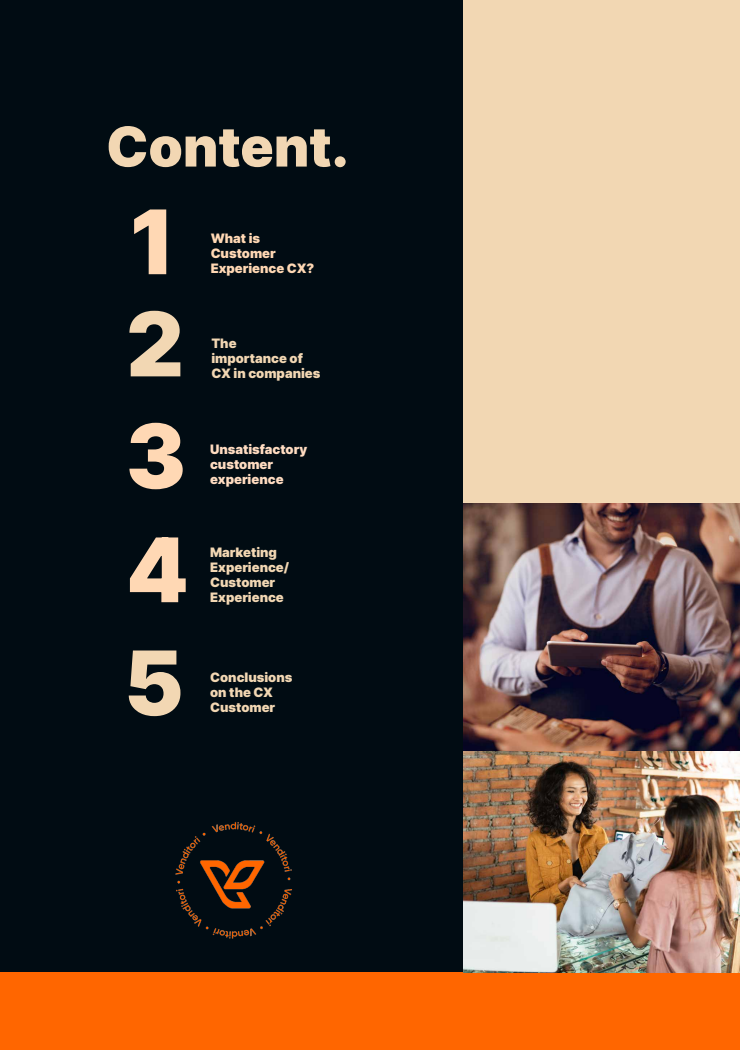
<style>
.page{position:relative;width:740px;height:1050px;background:#010c13}
.page>*{position:absolute;margin:0;border:0;box-sizing:border-box;transform-origin:0 0}
.t1{font:89px/113.8px "Inter";color:#ffd8b4}
.t2{font:89px "Inter";color:#f2d7b3}
.t3{font:55px "Inter";color:#f2d7b3}
.t4{font:13px/15px "Inter";color:#f2d7b3}
.t5{font:13px/15px "Inter";color:#ffdcc1}
.t6{font:13px/15px "Inter";color:#ffd8b4}
</style>
<div class="page">
<div style="left:0;top:972px;width:740px;height:78px;background:#f60"></div>
<div style="left:464px;top:0;width:276px;height:550px;background:#f2d7b3"></div>
<img style="left:464px;top:504px;width:276px;height:468px">
<img style="left:175px;top:822px;width:117px;height:117px">
<h2 class="t3" style="left:106px;top:107px;width:244px">Content.</h2>
<h1 class="t1" style="left:130px;top:183px;width:47px">1</h1>
<h1 class="t2" style="left:126px;top:279px;width:59px">2</h1>
<h1 class="t1" style="left:126px;top:397px;width:64px">3<br>4</h1>
<h1 class="t2" style="left:124px;top:618px;width:61px">5</h1>
<p class="t6" style="left:211px;top:230px;width:105px">What is<br>Customer<br>Experience CX?</p>
<p class="t4" style="left:211px;top:335px;width:111px">The<br>importance of<br>CX in companies</p>
<p class="t5" style="left:210px;top:442px;width:99px">Unsatisfactory customer experience</p>
<p class="t4" style="left:210px;top:545px;width:81px">Marketing<br>Experience/<br>Customer<br>Experience</p>
<p class="t4" style="left:210px;top:669px;width:84px">Conclusions on the CX</p>
<p class="t4" style="left:210px;top:699px;width:67px">Customer</p>
</div>
